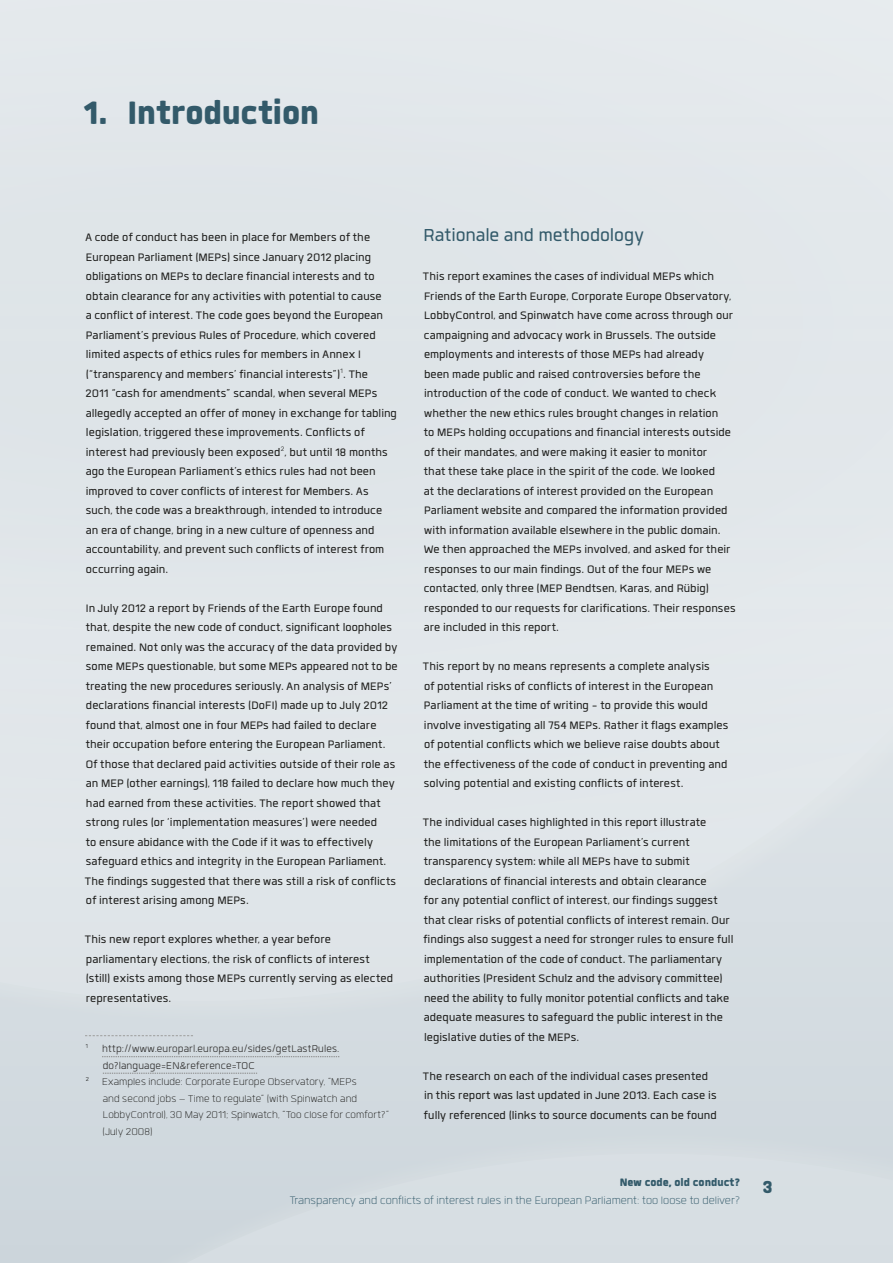
<style>
.page{position:relative;width:893px;height:1263px;background:#d3dbe0}
.page>*{position:absolute;margin:0;border:0;box-sizing:border-box;transform-origin:0 0}
.t1{font:900 45px "Quan";letter-spacing:-.005em;color:#335a6a}
.t2{font:24px "Quan";letter-spacing:-.005em;color:#335a6a}
.t3{font:900 24px "Quan Rounded";color:#335a6a}
.t4{font:15px/19.5px "Quan";letter-spacing:.005em;color:#1d1d1b}
.t5{font:300 15px "Quan Rounded";color:#335a6a}
.t6{font:900 15px "Quan";color:#335a6a}
.t7{font:300 13.5px "Quan";letter-spacing:.01em;color:#1d1d1b}
.t8{font:13.5px "Quan";letter-spacing:.01em;color:#2e2d2c}
</style>
<div class="page">
<div style="left:0;top:0;width:893px;height:1001px;background:#e1e6ea"></div>
<svg style="left:85px;top:1035px;width:108px;height:1px"></svg>
<svg style="left:102px;top:1056px;width:237px;height:1px"></svg>
<svg style="left:103px;top:1073px;width:154px;height:1px"></svg>
<h1 class="t1" style="left:84px;top:90px;width:237px">1. Introduction</h1>
<p class="t4" style="left:85px;top:227px;width:313px">A code of conduct has been in place for Members of the European Parliament (MEPs) since January 2012 placing obligations on MEPs to declare financial interests and to obtain clearance for any activities with potential to cause<br>a conflict of interest. The code goes beyond the European Parliament’s previous Rules of Procedure, which covered limited aspects of ethics rules for members in Annex I (“transparency and members’ financial interests”)<sup>1</sup>. The<br>2011 “cash for amendments” scandal, when several MEPs allegedly accepted an offer of money in exchange for tabling legislation, triggered these improvements. Conflicts of interest had previously been exposed<sup>2</sup>, but until 18 months ago the European Parliament’s ethics rules had not been improved to cover conflicts of interest for Members. As such, the code was a breakthrough, intended to introduce an era of change, bring in a new culture of openness and accountability, and prevent such conflicts of interest from occurring again.</p>
<p class="t4" style="left:85px;top:598px;width:314px">In July 2012 a report by Friends of the Earth Europe found that, despite the new code of conduct, significant loopholes remained. Not only was the accuracy of the data provided by some MEPs questionable, but some MEPs appeared not to be treating the new procedures seriously. An analysis of MEPs’ declarations financial interests (DoFI) made up to July 2012 found that, almost one in four MEPs had failed to declare their occupation before entering the European Parliament.<br>Of those that declared paid activities outside of their role as an MEP (other earnings), 118 failed to declare how much they had earned from these activities. The report showed that strong rules (or ‘implementation measures’) were needed<br>to ensure abidance with the Code if it was to effectively safeguard ethics and integrity in the European Parliament.<br>The findings suggested that there was still a risk of conflicts of interest arising among MEPs.</p>
<p class="t4" style="left:85px;top:929px;width:310px">This new report explores whether, a year before parliamentary elections, the risk of conflicts of interest (still) exists among those MEPs currently serving as elected representatives.</p>
<p class="t8" style="left:86px;top:1043px;width:255px"><sup>1</sup> http://www.europarl.europa.eu/sides/getLastRules.</p>
<p class="t8" style="left:103px;top:1059px;width:153px">do?language=EN&amp;reference=TOC</p>
<p class="t7" style="left:86px;top:1076px;width:272px"><sup>2</sup> Examples include: Corporate Europe Observatory, “MEPs</p>
<p class="t7" style="left:103px;top:1092px;width:256px">and second jobs – Time to regulate” (with Spinwatch and</p>
<p class="t7" style="left:103px;top:1109px;width:288px">LobbyControl), 30 May 2011; Spinwatch, “Too close for comfort?”</p>
<p class="t7" style="left:103px;top:1125px;width:51px">(July 2008)</p>
<h2 class="t2" style="left:424px;top:224px;width:222px">Rationale and methodology</h2>
<p class="t4" style="left:423px;top:266px;width:314px">This report examines the cases of individual MEPs which Friends of the Earth Europe, Corporate Europe Observatory, LobbyControl, and Spinwatch have come across through our campaigning and advocacy work in Brussels. The outside employments and interests of those MEPs had already<br>been made public and raised controversies before the introduction of the code of conduct. We wanted to check whether the new ethics rules brought changes in relation<br>to MEPs holding occupations and financial interests outside of their mandates, and were making it easier to monitor<br>that these take place in the spirit of the code. We looked<br>at the declarations of interest provided on the European Parliament website and compared the information provided with information available elsewhere in the public domain.<br>We then approached the MEPs involved, and asked for their responses to our main findings. Out of the four MEPs we contacted, only three (MEP Bendtsen, Karas, and Rübig) responded to our requests for clarifications. Their responses are included in this report.</p>
<p class="t4" style="left:423px;top:656px;width:307px">This report by no means represents a complete analysis<br>of potential risks of conflicts of interest in the European Parliament at the time of writing - to provide this would involve investigating all 754 MEPs. Rather it flags examples of potential conflicts which we believe raise doubts about the effectiveness of the code of conduct in preventing and solving potential and existing conflicts of interest.</p>
<p class="t4" style="left:423px;top:812px;width:312px">The individual cases highlighted in this report illustrate<br>the limitations of the European Parliament’s current transparency system: while all MEPs have to submit declarations of financial interests and obtain clearance<br>for any potential conflict of interest, our findings suggest that clear risks of potential conflicts of interest remain. Our findings also suggest a need for stronger rules to ensure full implementation of the code of conduct. The parliamentary authorities (President Schulz and the advisory committee) need the ability to fully monitor potential conflicts and take adequate measures to safeguard the public interest in the legislative duties of the MEPs.</p>
<p class="t4" style="left:423px;top:1066px;width:295px">The research on each of the individual cases presented in this report was last updated in June 2013. Each case is fully referenced (links to source documents can be found</p>
<p class="t6" style="left:620px;top:1175px;width:122px">New code, old conduct?</p>
<p class="t5" style="left:290px;top:1194px;width:452px">Transparency and conflicts of interest rules in the European Parliament: too loose to deliver?</p>
<h2 class="t3" style="left:763px;top:1175px;width:12px">3</h2>
</div>
